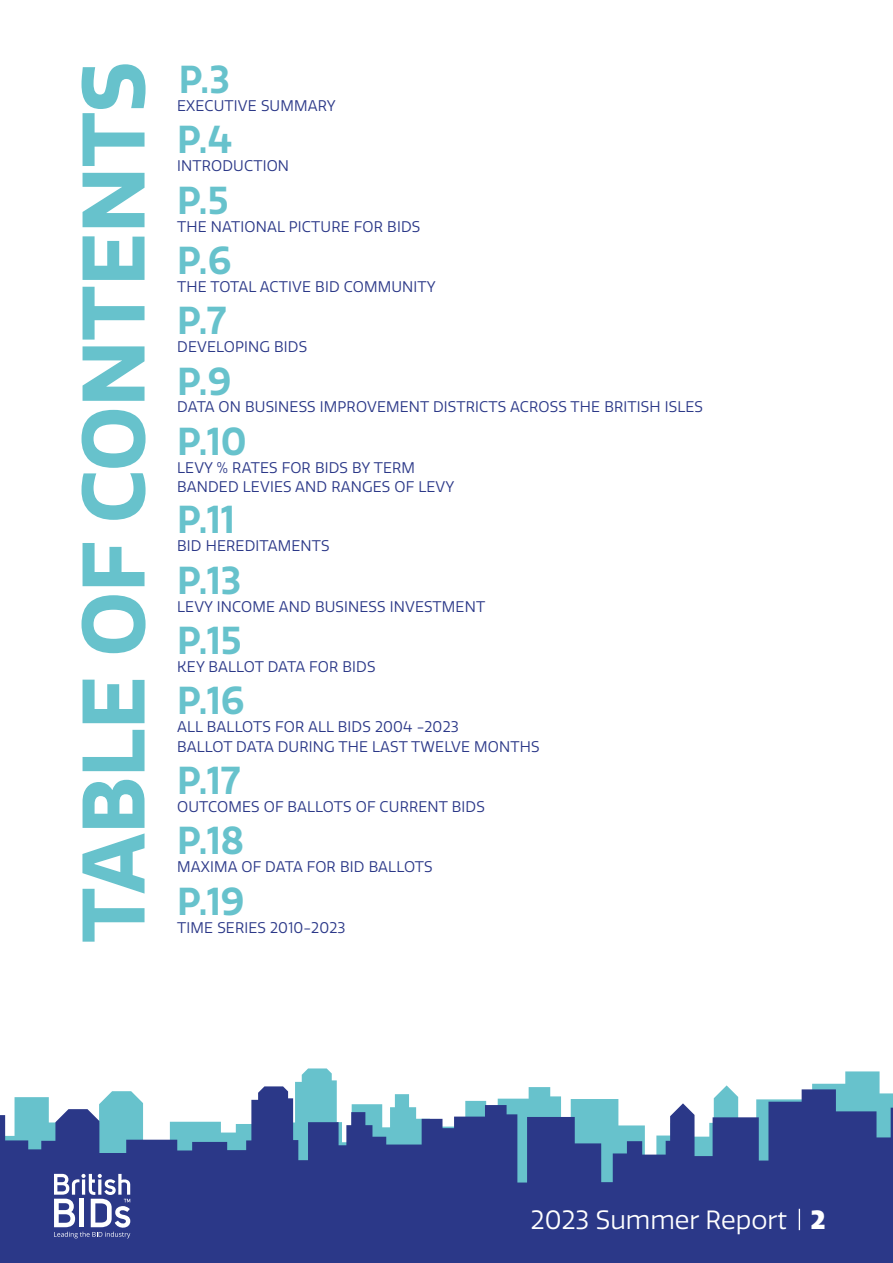
<style>
.page{position:relative;width:893px;height:1263px;background:#fff}
.page>*{position:absolute;margin:0;border:0;box-sizing:border-box;transform-origin:0 0}
.t1{font:700 86.1px "Quatro";color:#67c2cc}
.t2{font:600 37.95px "Quatro";color:#67c2cc}
.t3{font:25.65px "Quatro";color:#fff}
.t4{font:900 25.65px "Quatro";color:#fff}
.BODY_COPY_PARAGRAPH{font:15px "Quatro";letter-spacing:.01em;color:#2b3888}
</style>
<div class="page">
<svg style="left:295px;top:1068px;width:585px;height:18px"></svg>
<svg style="left:0;top:1086px;width:893px;height:98px;fill:#2b3888"></svg>
<div style="left:0;top:1184px;width:893px;height:79px;background:#2b3888"></div>
<svg style="left:799px;top:1209px;width:1px;height:21px"></svg>
<div style="left:29px;top:1153px;width:127px;height:72px;background:#2b3888"></div>
<svg style="left:54px;top:1174px;width:76px;height:64px"></svg>
<p class="t1" style="left:63px;top:942px;width:882px;rotate:-90deg">TABLE OF CONTENTS</p>
<p class="t2" style="left:179px;top:57px;width:53px">P.3</p>
<p class="BODY_COPY_PARAGRAPH" style="left:177px;top:97px;width:160px">EXECUTIVE SUMMARY</p>
<p class="t2" style="left:177px;top:118px;width:57px">P.4</p>
<p class="BODY_COPY_PARAGRAPH" style="left:177px;top:157px;width:113px">INTRODUCTION</p>
<p class="t2" style="left:177px;top:178px;width:53px">P.5</p>
<p class="BODY_COPY_PARAGRAPH" style="left:177px;top:218px;width:245px">THE NATIONAL PICTURE FOR BIDS</p>
<p class="t2" style="left:177px;top:238px;width:56px">P.6</p>
<p class="BODY_COPY_PARAGRAPH" style="left:177px;top:278px;width:260px">THE TOTAL ACTIVE BID COMMUNITY</p>
<p class="t2" style="left:177px;top:299px;width:51px">P.7</p>
<p class="BODY_COPY_PARAGRAPH" style="left:177px;top:338px;width:131px">DEVELOPING BIDS</p>
<p class="t2" style="left:177px;top:359px;width:56px">P.9</p>
<p class="BODY_COPY_PARAGRAPH" style="left:177px;top:399px;width:527px">DATA ON BUSINESS IMPROVEMENT DISTRICTS ACROSS THE BRITISH ISLES</p>
<p class="t2" style="left:177px;top:419px;width:71px">P.10</p>
<p class="BODY_COPY_PARAGRAPH" style="left:177px;top:459px;width:239px">LEVY % RATES FOR BIDS BY TERM</p>
<p class="BODY_COPY_PARAGRAPH" style="left:177px;top:478px;width:279px">BANDED LEVIES AND RANGES OF LEVY</p>
<p class="t2" style="left:177px;top:498px;width:59px">P.11</p>
<p class="BODY_COPY_PARAGRAPH" style="left:177px;top:537px;width:154px">BID HEREDITAMENTS</p>
<p class="t2" style="left:177px;top:558px;width:66px">P.13</p>
<p class="BODY_COPY_PARAGRAPH" style="left:177px;top:598px;width:310px">LEVY INCOME AND BUSINESS INVESTMENT</p>
<p class="t2" style="left:177px;top:618px;width:66px">P.15</p>
<p class="BODY_COPY_PARAGRAPH" style="left:177px;top:658px;width:200px">KEY BALLOT DATA FOR BIDS</p>
<p class="t2" style="left:177px;top:679px;width:69px">P.16</p>
<p class="BODY_COPY_PARAGRAPH" style="left:177px;top:718px;width:283px">ALL BALLOTS FOR ALL BIDS 2004 -2023</p>
<p class="BODY_COPY_PARAGRAPH" style="left:177px;top:738px;width:364px">BALLOT DATA DURING THE LAST TWELVE MONTHS</p>
<p class="t2" style="left:177px;top:758px;width:65px">P.17</p>
<p class="BODY_COPY_PARAGRAPH" style="left:177px;top:798px;width:309px">OUTCOMES OF BALLOTS OF CURRENT BIDS</p>
<p class="t2" style="left:177px;top:819px;width:69px">P.18</p>
<p class="BODY_COPY_PARAGRAPH" style="left:177px;top:858px;width:257px">MAXIMA OF DATA FOR BID BALLOTS</p>
<p class="t2" style="left:177px;top:879px;width:69px">P.19</p>
<p class="BODY_COPY_PARAGRAPH" style="left:177px;top:919px;width:170px">TIME SERIES 2010-2023</p>
<p class="t3" style="left:531px;top:1205px;width:257px">2023 Summer Report</p>
<p class="t4" style="left:811px;top:1204px;width:16px">2</p>
</div>
